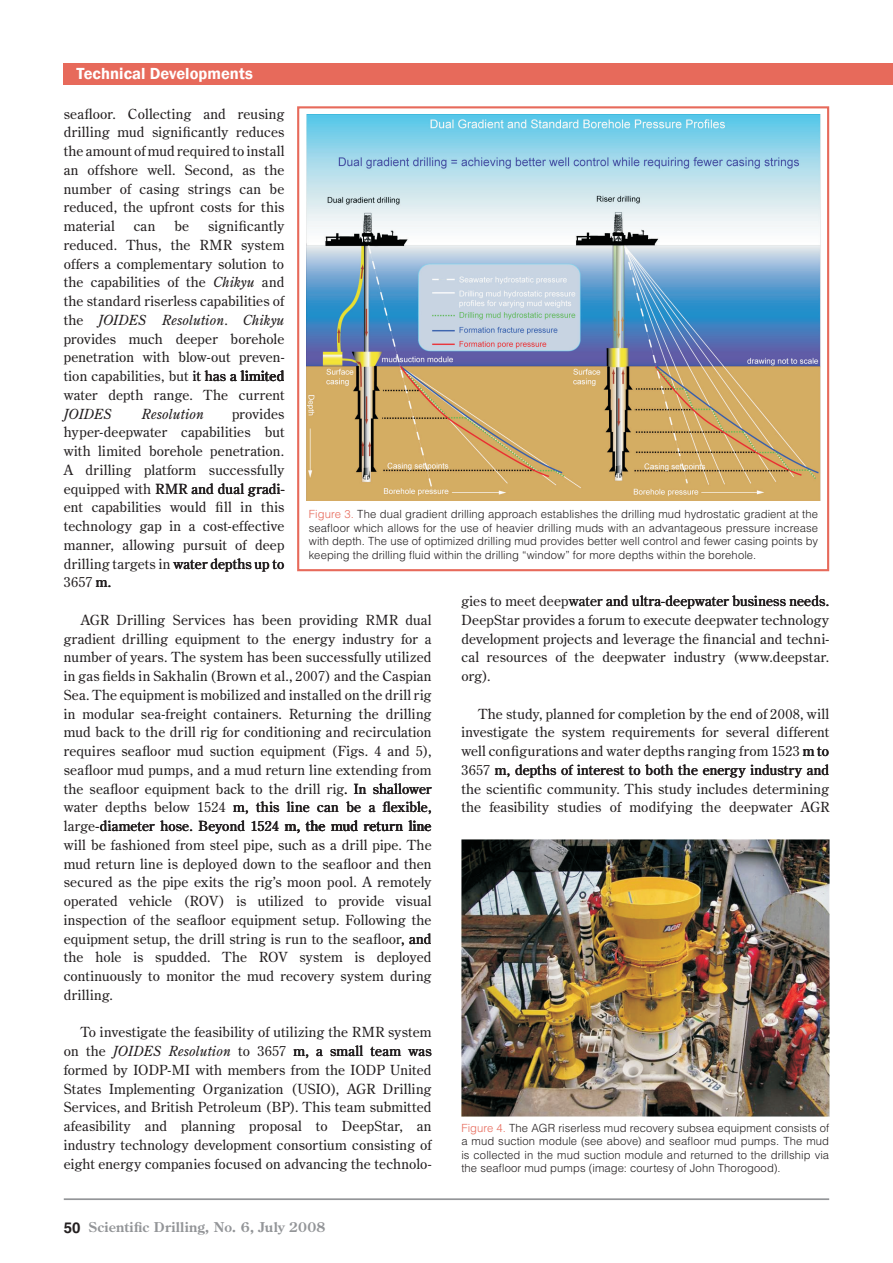
<style>
.page{position:relative;width:893px;height:1263px;background:#fff}
.page>*{position:absolute;margin:0;border:0;box-sizing:border-box;transform-origin:0 0}
.本文_Article_w__indent{font:600 16.5px "Franklin Gothic";color:#fff}
.本文_Article_w__indent-2{font:13.8px/18.8px "Century Old Style Std";letter-spacing:.015em;color:#231f20;text-align:justify}
.本文_Article_w__indent-3{font:italic 13.8px "Century Old Style Std";letter-spacing:.01em;color:#231f20}
.t1{font:700 13.5px "Century Old Style Std";letter-spacing:.02em;color:#939598}
.SD_Figure_Captions{font:300 11.25px/13.5px "Helvetica LT Std";letter-spacing:.01em;color:#231f20;text-align:justify}
.s1{font-style:italic}
.s2{color:#e76a5b}
.s3{font-family:"Helvetica LT Std";font-size:15px;color:#231f20}
</style>
<div class="page">
<hr style="left:64px;top:1198px;width:765px;height:2px;background:#939598">
<div style="left:64px;top:64px;width:829px;height:21px;background:#e76a5b"></div>
<div style="left:297px;top:106px;width:532px;height:465px;border:2px solid #e76a5b"></div>
<img style="left:306px;top:114px;width:515px;height:386px">
<img style="left:461px;top:840px;width:368px;height:276px">
<p class="本文_Article_w__indent" style="left:77px;top:63px;width:178px">Technical Developments</p>
<p class="本文_Article_w__indent-2" style="left:64px;top:104px;width:222px">seafloor. Collecting and reusing drilling mud significantly reduces the amount of mud required to install an offshore well. Second, as the number of casing strings can be reduced, the upfront costs for this material</p>
<p class="本文_Article_w__indent-2" style="left:64px;top:216px;width:222px;text-indent:144px">significantly reduced. Thus, the RMR system offers a complementary solution to the capabilities of the <span class="s1">Chikyu</span> and the standard riserless capabilities of the <span class="s1">JOIDES Resolution</span>. <span class="s1">Chikyu </span>provides much deeper borehole penetration with blow-out preven&shy;tion capabilities, but it has a limited water depth range. The current <span class="s1">JOIDES</span></p>
<p class="本文_Article_w__indent-2" style="left:134px;top:216px;width:23px">can</p>
<p class="本文_Article_w__indent-2" style="left:174px;top:216px;width:16px">be</p>
<p class="本文_Article_w__indent-2" style="left:64px;top:404px;width:222px;text-indent:168px">provides hyper-deepwater capabilities but with limited borehole penetration.<br>A drilling platform successfully equipped with RMR and dual gradi&shy;ent capabilities would fill in this technology gap in a cost-effective manner, allowing pursuit of deep drilling targets in water depths up to 3657</p>
<p class="本文_Article_w__indent-2" style="left:64px;top:610px;width:369px;text-indent:17px">AGR Drilling Services has been providing RMR dual gradient drilling equipment to the energy industry for a number of years. The system has been successfully utilized in gas fields in Sakhalin (Brown et al., 2007) and the Caspian Sea. The equipment is mobilized and installed on the drill rig in modular sea-freight containers. Returning the drilling mud back to the drill rig for conditioning and recirculation requires seafloor mud suction equipment (Figs. 4 and 5), seafloor mud pumps, and a mud return line extending from the seafloor equipment back to the drill rig In shallower water depths below 1524 m, this line can be a flexible, large-diameter hose. Beyond 1524 m, the mud return line will be fashioned from steel pipe, such as a drill pipe. The mud return line is deployed down to the seafloor and then secured as the pipe exits the rig’s moon pool. A remotely operated vehicle (ROV) is utilized to provide visual inspection of the seafloor equipment setup. Following the equipment setup, the drill string is run to the seafloor and the hole is spudded. The ROV system is deployed continuously to monitor the mud recovery system during drilling.</p>
<p class="本文_Article_w__indent-2" style="left:64px;top:1023px;width:369px;text-indent:17px">To investigate the feasibility of utilizing the RMR system on the <span class="s1">JOIDES Resolution</span> to 3657 m, a small team was formed by IODP-MI with members from the IODP United States Implementing Organization (USIO), AGR Drilling Services, and British Petroleum (BP). This team submitted afeasibility and planning proposal to DeepStar, an industry technology development consortium consisting of eight energy companies focused on advancing the technolo-</p>
<p class="本文_Article_w__indent-3" style="left:142px;top:405px;width:64px">Resolution</p>
<p class="SD_Figure_Captions" style="left:309px;top:507px;width:511px"><span class="s2">Figure 3.</span> The dual gradient drilling approach establishes the drilling mud hydrostatic gradient at the seafloor which allows for the use of heavier drilling muds with an advantageous pressure increase with depth. The use of optimized drilling mud provides better well control and fewer casing points by keeping the drilling fluid within the drilling “window” for more depths within the borehole.</p>
<p class="本文_Article_w__indent-2" style="left:461px;top:591px;width:369px">gies to meet deepwater and ultra-deepwater business needs.<br>DeepStar provides a forum to execute deepwater technology development projects and leverage the financial and techni&shy;cal resources of the deepwater industry (www.deepstar. org).</p>
<p class="本文_Article_w__indent-2" style="left:461px;top:704px;width:369px;text-indent:17px">The study, planned for completion by the end of 2008, will investigate the system requirements for several different well configurations and water depths ranging from 1523 m to 3657 m, depths of interest to both the energy industry and the scientific community. This study includes determining the feasibility studies of modifying the deepwater AGR</p>
<p class="SD_Figure_Captions" style="left:461px;top:1121px;width:369px"><span class="s2">Figure 4.</span> The AGR riserless mud recovery subsea equipment consists of a mud suction module (see above) and seafloor mud pumps. The mud is collected in the mud suction module and returned to the drillship via the seafloor mud pumps (image: courtesy of John Thorogood).</p>
<p class="t1" style="left:64px;top:1218px;width:263px"><span class="s3">50</span> Scientific Drilling, No. 6, July 2008</p>
</div>
